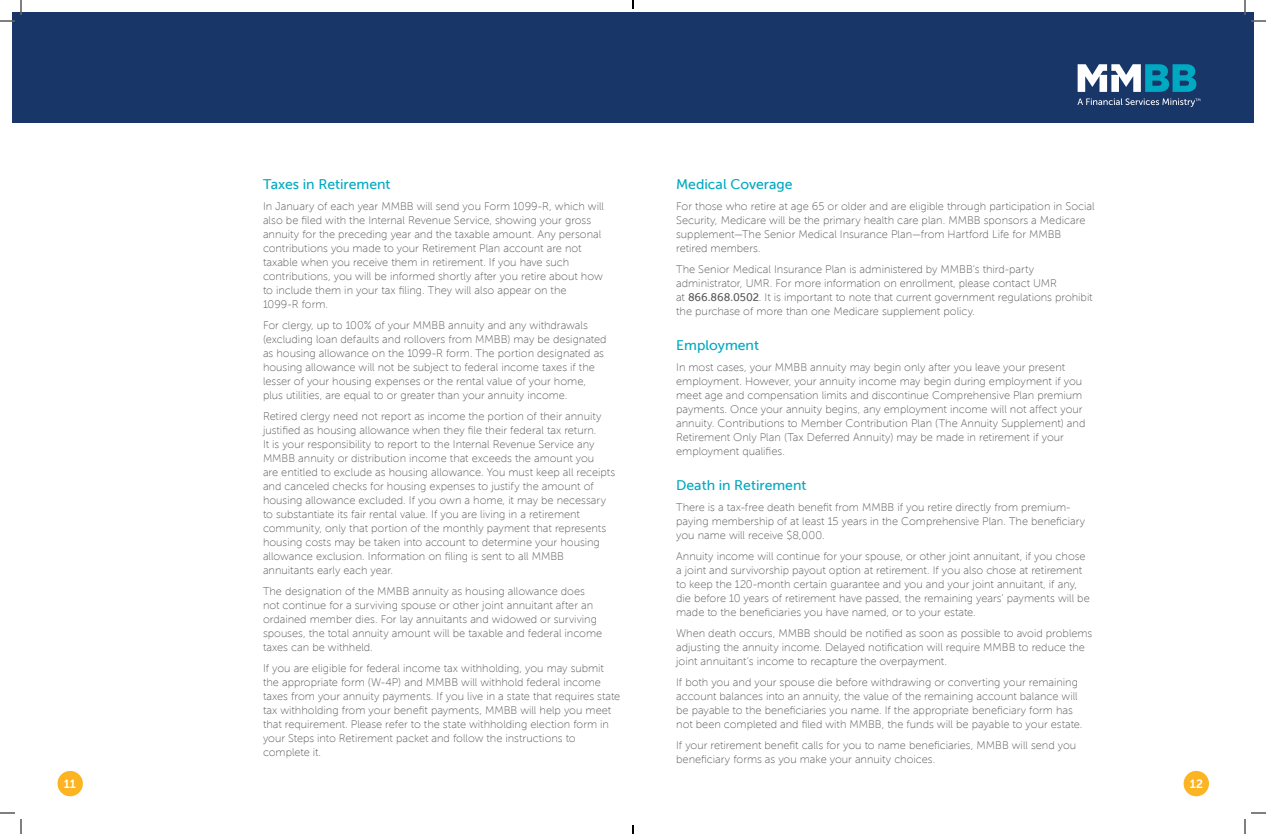
<style>
.page{position:relative;width:1266px;height:834px;background:#fff}
.page>*{position:absolute;margin:0;border:0;box-sizing:border-box;transform-origin:0 0}
.t1{font:14px "Museo Sans 500";color:#00a9c2}
.t2{font:12px "Museo Sans 700";color:#fff}
.t3{font:11px/14px "Museo Sans 100";color:#57585a}
.s1{font-family:"Museo Sans 500"}
</style>
<div class="page">
<div style="left:12px;top:12px;width:1242px;height:111px;background:#183667"></div>
<svg style="left:1078px;top:64px;width:118px;height:28px"></svg>
<svg style="left:1077px;top:98px;width:123px;height:9px"></svg>
<div style="left:57px;top:771px;width:26px;height:25px;background:#fcb423;border-radius:50%"></div>
<div style="left:1184px;top:771px;width:25px;height:25px;background:#fcb423;border-radius:50%"></div>
<svg style="left:0;top:0;width:22px;height:22px"></svg>
<svg style="left:0;top:812px;width:22px;height:22px"></svg>
<svg style="left:1244px;top:0;width:22px;height:22px"></svg>
<svg style="left:1244px;top:812px;width:22px;height:22px"></svg>
<svg style="left:632px;top:0;width:2px;height:9px"></svg>
<svg style="left:632px;top:825px;width:2px;height:9px"></svg>
<p class="t1" style="left:263px;top:177px;width:129px">Taxes in Retirement</p>
<p class="t3" style="left:263px;top:200px;width:343px">In January of each year MMBB will send you Form 1099-R, which will also be filed with the Internal Revenue Service, showing your gross annuity for the preceding year and the taxable amount. Any personal contributions you made to your Retirement Plan account are not taxable when you receive them in retirement. If you have such contributions, you will be informed shortly after you retire about how to include them in your tax filing. They will also appear on the 1099-R form.</p>
<p class="t3" style="left:263px;top:319px;width:345px">For clergy, up to 100% of your MMBB annuity and any withdrawals (excluding loan defaults and rollovers from MMBB) may be designated as housing allowance on the 1099-R form. The portion designated as housing allowance will not be subject to federal income taxes if the lesser of your housing expenses or the rental value of your home, plus utilities, are equal to or greater than your annuity income.</p>
<p class="t3" style="left:263px;top:410px;width:354px">Retired clergy need not report as income the portion of their annuity justified as housing allowance when they file their federal tax return.<br>It is your responsibility to report to the Internal Revenue Service any MMBB annuity or distribution income that exceeds the amount you<br>are entitled to exclude as housing allowance. You must keep all receipts and canceled checks for housing expenses to justify the amount of housing allowance excluded. If you own a home, it may be necessary to substantiate its fair rental value. If you are living in a retirement community, only that portion of the monthly payment that represents housing costs may be taken into account to determine your housing allowance exclusion. Information on filing is sent to all MMBB annuitants early each year.</p>
<p class="t3" style="left:263px;top:585px;width:341px">The designation of the MMBB annuity as housing allowance does not continue for a surviving spouse or other joint annuitant after an ordained member dies. For lay annuitants and widowed or surviving spouses, the total annuity amount will be taxable and federal income taxes can be withheld.</p>
<p class="t3" style="left:263px;top:662px;width:359px">If you are eligible for federal income tax withholding, you may submit the appropriate form (W-4P) and MMBB will withhold federal income taxes from your annuity payments. If you live in a state that requires state tax withholding from your benefit payments, MMBB will help you meet that requirement. Please refer to the state withholding election form in your Steps into Retirement packet and follow the instructions to complete it.</p>
<p class="t1" style="left:676px;top:177px;width:118px">Medical Coverage</p>
<p class="t3" style="left:676px;top:200px;width:420px">For those who retire at age 65 or older and are eligible through participation in Social Security, Medicare will be the primary health care plan. MMBB sponsors a Medicare supplement—The Senior Medical Insurance Plan—from Hartford Life for MMBB retired members.</p>
<p class="t3" style="left:676px;top:263px;width:418px">The Senior Medical Insurance Plan is administered by MMBB’s third-party administrator, UMR. For more information on enrollment, please contact UMR<br>at <span class="s1">866.868.0502</span>. It is important to note that current government regulations prohibit the purchase of more than one Medicare supplement policy.</p>
<p class="t1" style="left:676px;top:338px;width:84px">Employment</p>
<p class="t3" style="left:676px;top:361px;width:411px">In most cases, your MMBB annuity may begin only after you leave your present employment. However, your annuity income may begin during employment if you meet age and compensation limits and discontinue Comprehensive Plan premium payments. Once your annuity begins, any employment income will not affect your annuity. Contributions to Member Contribution Plan (The Annuity Supplement) and Retirement Only Plan (Tax Deferred Annuity) may be made in retirement if your employment qualifies.</p>
<p class="t1" style="left:676px;top:478px;width:132px">Death in Retirement</p>
<p class="t3" style="left:676px;top:501px;width:411px">There is a tax-free death benefit from MMBB if you retire directly from premium&shy;paying membership of at least 15 years in the Comprehensive Plan. The beneficiary you name will receive $8,000.</p>
<p class="t3" style="left:676px;top:550px;width:415px">Annuity income will continue for your spouse, or other joint annuitant, if you chose a joint and survivorship payout option at retirement. If you also chose at retirement to keep the 120-month certain guarantee and you and your joint annuitant, if any, die before 10 years of retirement have passed, the remaining years’ payments will be made to the beneficiaries you have named, or to your estate.</p>
<p class="t3" style="left:676px;top:627px;width:418px">When death occurs, MMBB should be notified as soon as possible to avoid problems adjusting the annuity income. Delayed notification will require MMBB to reduce the joint annuitant’s income to recapture the overpayment.</p>
<p class="t3" style="left:676px;top:676px;width:408px">If both you and your spouse die before withdrawing or converting your remaining account balances into an annuity, the value of the remaining account balance will be payable to the beneficiaries you name. If the appropriate beneficiary form has not been completed and filed with MMBB, the funds will be payable to your estate.</p>
<p class="t3" style="left:676px;top:739px;width:402px">If your retirement benefit calls for you to name beneficiaries, MMBB will send you beneficiary forms as you make your annuity choices.</p>
<p class="t2" style="left:64px;top:777px;width:14px">11</p>
<p class="t2" style="left:1190px;top:777px;width:15px">12</p>
</div>
